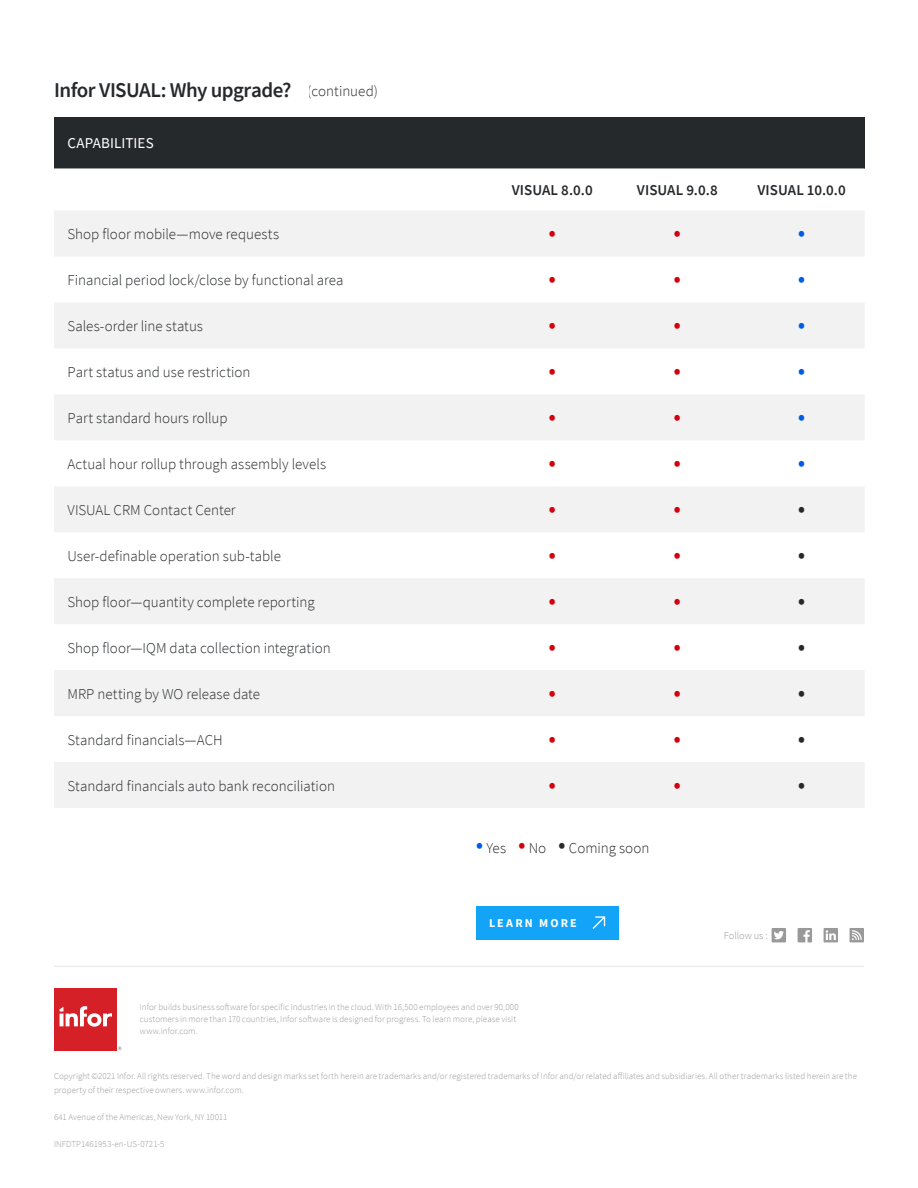
<style>
.page{position:relative;width:918px;height:1188px;background:#fff}
.page>*{position:absolute;margin:0;border:0;box-sizing:border-box;transform-origin:0 0}
.t1{font:300 27px "Source Sans Pro";color:#d5000e}
.t2{font:300 27px "Source Sans Pro";color:#26292c}
.t3{font:300 27px "Source Sans Pro";color:#005ce6}
.Subhead_1{font:600 21px "Source Sans Pro";letter-spacing:-.025em;color:#26292c}
.Body_Copy{font:300 15px "Source Sans Pro";color:#26292c}
.t4{font:600 15px "Source Sans Pro";color:#26292c}
.t5{font:15px "Source Sans Pro";color:#fff}
.t6{font:700 12px "Source Sans Pro";letter-spacing:.18em;color:#fff}
.Social_Media{font:300 10.5px "Source Sans Pro";color:#999}
.t7{font:300 9px/12px "Source Sans Pro";letter-spacing:.005em;color:#999}
.s1{font-size:27px;color:#005ce6}
.s2{font-size:27px;color:#d5000e}
.s3{font-size:27px}
</style>
<div class="page">
<div style="left:54px;top:988px;width:62px;height:62px;background:#d62027"></div>
<svg style="left:60px;top:1006px;width:52px;height:21px"></svg>
<hr style="left:54px;top:966px;width:810px;height:1px;background:#e6e6e6">
<svg style="left:772px;top:928px;width:92px;height:14px"></svg>
<div style="left:54px;top:117px;width:811px;height:51px;background:#26292c"></div>
<svg style="left:54px;top:211px;width:810px;height:597px;fill:#f2f2f2"></svg>
<div style="left:476px;top:906px;width:143px;height:33px;background:#13a3f7"></div>
<svg style="left:593px;top:916px;width:12px;height:13px"></svg>
<p class="Subhead_1" style="left:54px;top:76px;width:239px">Infor VISUAL: Why upgrade?</p>
<p class="t5" style="left:68px;top:134px;width:88px">CAPABILITIES</p>
<h3 class="Body_Copy" style="left:308px;top:82px;width:72px">(continued)</h3>
<p class="t4" style="left:512px;top:180px;width:83px">VISUAL 8.0.0</p>
<p class="t4" style="left:637px;top:180px;width:82px">VISUAL 9.0.8</p>
<p class="t4" style="left:757px;top:180px;width:90px">VISUAL 10.0.0</p>
<p class="Body_Copy" style="left:68px;top:225px;width:213px">Shop floor mobile—move requests</p>
<p class="t1" style="left:548px;top:216px;width:9px">•</p>
<p class="t1" style="left:674px;top:216px;width:9px">•</p>
<p class="t3" style="left:798px;top:216px;width:9px">•</p>
<p class="Body_Copy" style="left:68px;top:271px;width:278px">Financial period lock/close by functional area</p>
<p class="t1" style="left:548px;top:262px;width:9px">•</p>
<p class="t1" style="left:674px;top:262px;width:9px">•</p>
<p class="t3" style="left:798px;top:262px;width:9px">•</p>
<p class="Body_Copy" style="left:68px;top:317px;width:137px">Sales-order line status</p>
<p class="t1" style="left:548px;top:307px;width:9px">•</p>
<p class="t1" style="left:674px;top:307px;width:9px">•</p>
<p class="t3" style="left:798px;top:307px;width:9px">•</p>
<p class="Body_Copy" style="left:68px;top:363px;width:185px">Part status and use restriction</p>
<p class="t1" style="left:548px;top:353px;width:9px">•</p>
<p class="t1" style="left:674px;top:353px;width:9px">•</p>
<p class="t3" style="left:798px;top:353px;width:9px">•</p>
<p class="Body_Copy" style="left:68px;top:409px;width:162px">Part standard hours rollup</p>
<p class="t1" style="left:548px;top:399px;width:9px">•</p>
<p class="t1" style="left:674px;top:399px;width:9px">•</p>
<p class="t3" style="left:798px;top:399px;width:9px">•</p>
<p class="Body_Copy" style="left:68px;top:455px;width:260px">Actual hour rollup through assembly levels</p>
<p class="t1" style="left:548px;top:445px;width:9px">•</p>
<p class="t1" style="left:674px;top:445px;width:9px">•</p>
<p class="t3" style="left:798px;top:445px;width:9px">•</p>
<p class="Body_Copy" style="left:68px;top:501px;width:170px">VISUAL CRM Contact Center</p>
<p class="t1" style="left:548px;top:491px;width:9px">•</p>
<p class="t1" style="left:674px;top:491px;width:9px">•</p>
<p class="t2" style="left:798px;top:491px;width:9px">•</p>
<p class="Body_Copy" style="left:68px;top:547px;width:215px">User-definable operation sub-table</p>
<p class="t1" style="left:548px;top:537px;width:9px">•</p>
<p class="t1" style="left:674px;top:537px;width:9px">•</p>
<p class="t2" style="left:798px;top:537px;width:9px">•</p>
<p class="Body_Copy" style="left:68px;top:593px;width:249px">Shop floor—quantity complete reporting</p>
<p class="t1" style="left:548px;top:583px;width:9px">•</p>
<p class="t1" style="left:674px;top:583px;width:9px">•</p>
<p class="t2" style="left:798px;top:583px;width:9px">•</p>
<p class="Body_Copy" style="left:68px;top:639px;width:265px">Shop floor—IQM data collection integration</p>
<p class="t1" style="left:548px;top:629px;width:9px">•</p>
<p class="t1" style="left:674px;top:629px;width:9px">•</p>
<p class="t2" style="left:798px;top:629px;width:9px">•</p>
<p class="Body_Copy" style="left:68px;top:685px;width:194px">MRP netting by WO release date</p>
<p class="t1" style="left:548px;top:675px;width:9px">•</p>
<p class="t1" style="left:674px;top:675px;width:9px">•</p>
<p class="t2" style="left:798px;top:675px;width:9px">•</p>
<p class="Body_Copy" style="left:68px;top:731px;width:157px">Standard financials—ACH</p>
<p class="t1" style="left:548px;top:721px;width:9px">•</p>
<p class="t1" style="left:674px;top:721px;width:9px">•</p>
<p class="t2" style="left:798px;top:721px;width:9px">•</p>
<p class="Body_Copy" style="left:68px;top:776px;width:269px">Standard financials auto bank reconciliation</p>
<p class="t1" style="left:548px;top:767px;width:9px">•</p>
<p class="t1" style="left:674px;top:767px;width:9px">•</p>
<p class="t2" style="left:798px;top:767px;width:9px">•</p>
<p class="Body_Copy" style="left:476px;top:838px;width:175px"><span class="s1">•</span> Yes <span class="s2">•</span> No <span class="s3">•</span> Coming soon</p>
<p class="t6" style="left:489px;top:915px;width:89px">LEARN MORE</p>
<p class="Social_Media" style="left:724px;top:929px;width:45px">Follow us :</p>
<p class="t7" style="left:140px;top:1001px;width:380px">Infor builds business software for specific industries in the cloud. With 16,500 employees and over 90,000 customers in more than 170 countries, Infor software is designed for progress. To learn more, please visit www.infor.com.</p>
<p class="t7" style="left:54px;top:1070px;width:805px;line-height:13.5px">Copyright ©2021 Infor. All rights reserved. The word and design marks set forth herein are trademarks and/or registered trademarks of Infor and/or related affiliates and subsidiaries. All other trademarks listed herein are the property of their respective owners. www.infor.com.</p>
<p class="t7" style="left:54px;top:1111px;width:175px">641 Avenue of the Americas, New York, NY 10011</p>
<p class="t7" style="left:54px;top:1138px;width:112px">INFDTP1461953-en-US-0721-5</p>
</div>
